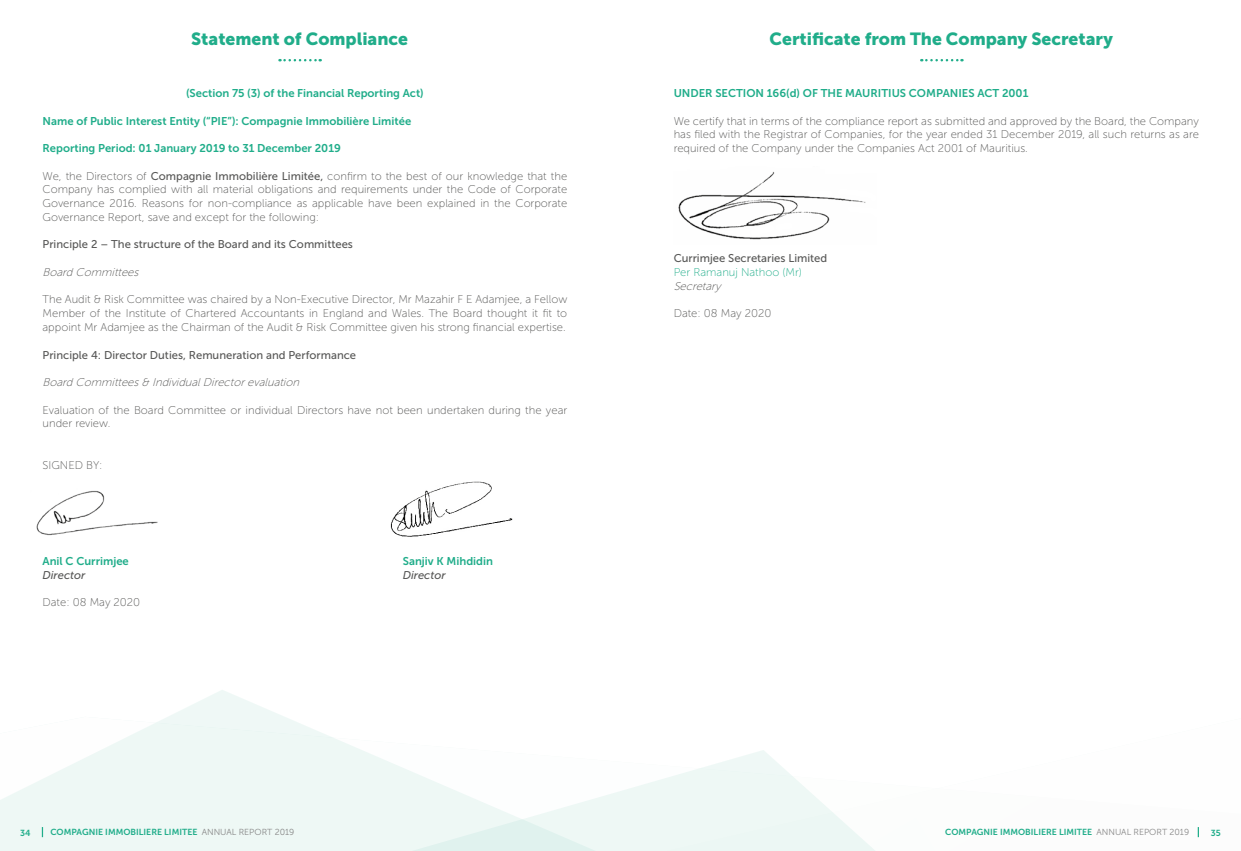
<style>
.page{position:relative;width:1241px;height:851px;background:#fff}
.page>*{position:absolute;margin:0;border:0;box-sizing:border-box;transform-origin:0 0}
.t1{font:17.5px "Museo Sans 900";color:#20ad8a}
.t2{font:11.25px/13.8px "Museo Sans 100";color:#575756;text-align:justify}
.t3{font:11.25px "Museo Sans 700";color:#20ad8a}
.t4{font:11.25px "Museo Sans 500";color:#575756}
.t5{font:italic 11.25px "Museo Sans 100";color:#575756}
.t6{font:11.25px "Museo Sans 100";color:#20ad8a}
.t7{font:italic 11.25px "Museo Sans 500";color:#575756}
.t8{font:8.75px "Museo Sans 700";color:#20ad8a}
.s1{font-family:"Museo Sans 500"}
.s2{font-family:"Museo Sans 300";color:#878787}
</style>
<div class="page">
<svg style="left:0;top:690px;width:374px;height:160px;fill:#eef8f5"></svg>
<svg style="left:374px;top:750px;width:500px;height:100px;fill:#eef8f5"></svg>
<svg style="left:279px;top:59px;width:41px;height:2px"></svg>
<svg style="left:921px;top:59px;width:41px;height:2px"></svg>
<img style="left:36px;top:490px;width:122px;height:46px">
<img style="left:678px;top:172px;width:188px;height:68px">
<img style="left:390px;top:481px;width:123px;height:56px">
<h1 class="t1" style="left:191px;top:29px;width:218px">Statement of Compliance</h1>
<p class="t3" style="left:186px;top:87px;width:239px">(Section 75 (3) of the Financial Reporting Act)</p>
<p class="t3" style="left:43px;top:114px;width:370px">Name of Public Interest Entity (“PIE”): Compagnie Immobilière Limitée</p>
<p class="t3" style="left:43px;top:142px;width:300px">Reporting Period: 01 January 2019 to 31 December 2019</p>
<p class="t2" style="left:43px;top:169px;width:526px">We, the Directors of <span class="s1">Compagnie Immobilière Limitée,</span> confirm to the best of our knowledge that the Company has complied with all material obligations and requirements under the Code of Corporate Governance 2016. Reasons for non-compliance as applicable have been explained in the Corporate Governance Report, save and except for the following:</p>
<p class="t4" style="left:43px;top:238px;width:312px">Principle 2 – The structure of the Board and its Committees</p>
<p class="t5" style="left:43px;top:266px;width:101px">Board Committees</p>
<p class="t2" style="left:43px;top:293px;width:526px">The Audit &amp; Risk Committee was chaired by a Non-Executive Director, Mr Mazahir F E Adamjee, a Fellow Member of the Institute of Chartered Accountants in England and Wales. The Board thought it fit to appoint Mr Adamjee as the Chairman of the Audit &amp; Risk Committee given his strong financial expertise.</p>
<p class="t4" style="left:43px;top:348px;width:315px">Principle 4: Director Duties, Remuneration and Performance</p>
<p class="t5" style="left:43px;top:376px;width:261px">Board Committees&amp; IndividualDirectorevaluation</p>
<p class="t2" style="left:43px;top:403px;width:526px">Evaluation of the Board Committee or individual Directors have not been undertaken during the year under review.</p>
<p class="t2" style="left:43px;top:458px;width:61px">SIGNED BY:</p>
<p class="t3" style="left:43px;top:554px;width:88px">Anil C Currimjee</p>
<p class="t3" style="left:403px;top:554px;width:92px">Sanjiv K Mihdidin</p>
<p class="t7" style="left:43px;top:568px;width:44px">Director</p>
<p class="t7" style="left:403px;top:568px;width:44px">Director</p>
<p class="t2" style="left:43px;top:595px;width:99px">Date: 08 May 2020</p>
<h1 class="t1" style="left:769px;top:29px;width:345px">Certificate from The Company Secretary</h1>
<p class="t3" style="left:673px;top:87px;width:356px">UNDER SECTION 166(d) OF THE MAURITIUS COMPANIES ACT 2001</p>
<p class="t2" style="left:673px;top:114px;width:526px">We certify that in terms of the compliance report as submitted and approved by the Board, the Company has filed with the Registrar of Companies, for the year ended 31 December 2019, all such returns as are required of the Company under the Companies Act 2001 of Mauritius.</p>
<p class="t4" style="left:673px;top:252px;width:155px">Currimjee Secretaries Limited</p>
<p class="t6" style="left:673px;top:266px;width:130px">Per Ramanuj Nathoo (Mr)</p>
<p class="t5" style="left:673px;top:280px;width:48px">Secretary</p>
<p class="t2" style="left:673px;top:306px;width:99px">Date: 08 May 2020</p>
<p class="t8" style="left:20px;top:828px;width:12px">34</p>
<p class="t8" style="left:50px;top:826px;width:245px">COMPAGNIE IMMOBILIERE LIMITEE <span class="s2">ANNUAL REPORT 2019</span></p>
<p class="t8" style="left:944px;top:826px;width:245px">COMPAGNIE IMMOBILIERE LIMITEE <span class="s2">ANNUAL REPORT 2019</span></p>
<p class="t8" style="left:1210px;top:828px;width:12px">35</p>
</div>
